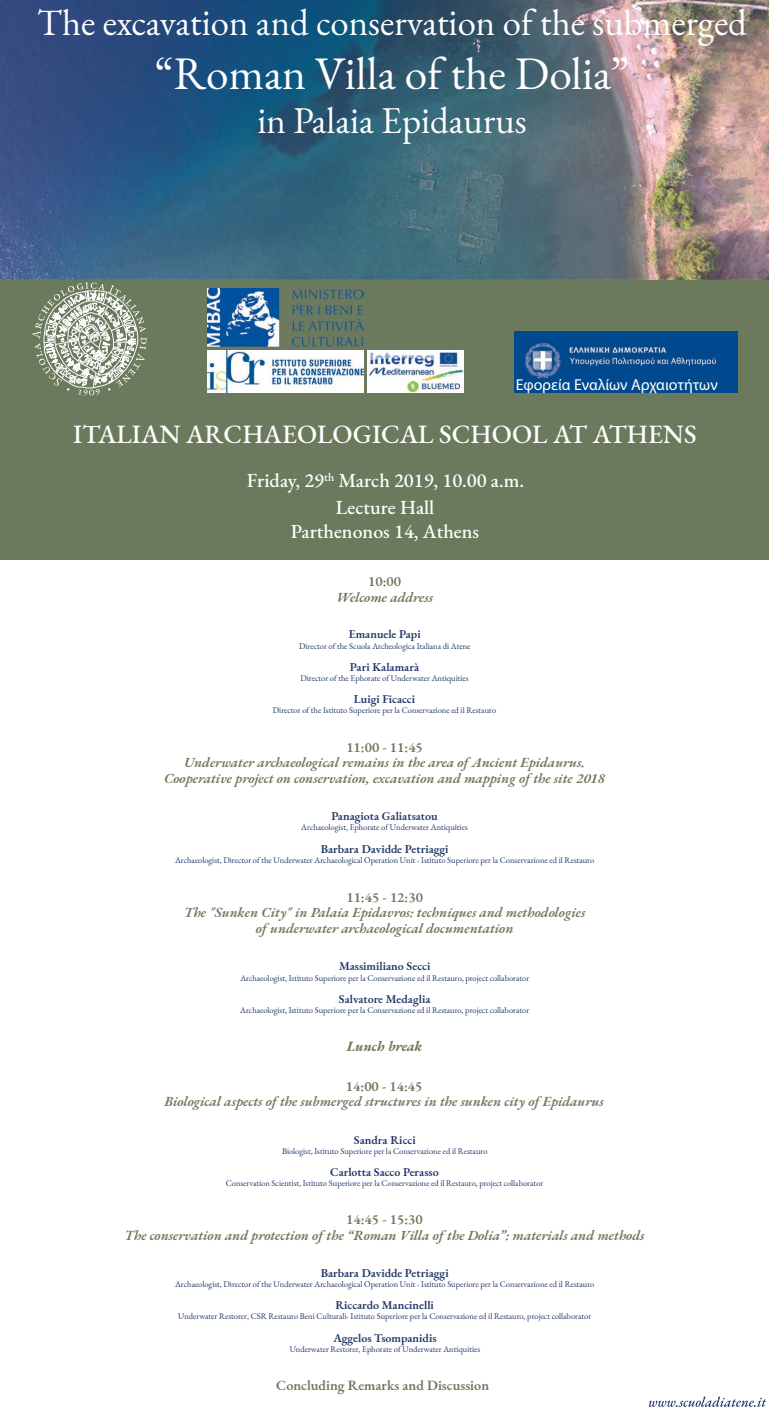
<style>
.page{position:relative;width:769px;height:1416px;background:#fff}
.page>*{position:absolute;margin:0;border:0;box-sizing:border-box;transform-origin:0 0}
.t1{font:45.4px "EB Garamond";color:#fff}
.t2{font:36.9px "EB Garamond";color:#fff}
.t3{font:500 26.4px "EB Garamond";color:#fff}
.t4{font:500 19.8px/27.1px "EB Garamond";color:#fff;text-align:center}
.t5{font:15.9px "Myriad Pro";color:#fff}
.t6{font:italic 600 14.2px/15.7px "EB Garamond";color:#6b7a5c;text-align:center}
.t7{font:600 14.2px "EB Garamond";color:#6b7a5c}
.t8{font:italic 700 14.2px "EB Garamond";letter-spacing:-.005em;color:#6b7a5c}
.t9{font:600 12px "EB Garamond";color:#1f3769}
.t10{font:8.5px "EB Garamond";color:#1f3769}
</style>
<div class="page">
<img style="left:0;top:0;width:769px;height:280px">
<div style="left:0;top:280px;width:769px;height:279px;background:#6b7a5c"></div>
<img style="left:368px;top:350px;width:95px;height:42px">
<img style="left:207px;top:350px;width:156px;height:43px">
<img style="left:207px;top:289px;width:157px;height:58px">
<img style="left:514px;top:331px;width:223px;height:61px">
<svg style="left:649px;top:1396px;width:117px;height:10px"></svg>
<svg style="left:32px;top:283px;width:115px;height:112px"></svg>
<h2 class="t2" style="left:37px;top:-2px;width:711px">The excavation and conservation of the submerged</h2>
<h1 class="t1" style="left:155px;top:44px;width:475px">“Roman Villa of the Dolia”</h1>
<h2 class="t2" style="left:257px;top:97px;width:271px">in Palaia Epidaurus</h2>
<h3 class="t5" style="left:515px;top:375px;width:204px">Εφορεία Εναλίων Αρχαιοτήτων</h3>
<h3 class="t3" style="left:73px;top:416px;width:624px">ITALIAN ARCHAEOLOGICAL SCHOOL AT ATHENS</h3>
<h3 class="t4" style="left:247px;top:467px;width:279px">Friday, 29<sup>th</sup> March 2019, 10.00 a.m.<br>Lecture Hall</h3>
<h3 class="t4" style="left:291px;top:518px;width:190px">Parthenonos 14, Athens</h3>
<h3 class="t7" style="left:368px;top:571px;width:34px">10:00</h3>
<h3 class="t6" style="left:336px;top:589px;width:98px">Welcome address</h3>
<h3 class="t9" style="left:349px;top:626px;width:73px">Emanuele Papi</h3>
<p class="t10" style="left:299px;top:640px;width:173px">Director of the Scuola Archeologica Italiana di Atene</p>
<h3 class="t9" style="left:350px;top:658px;width:71px">Pari Kalamarà</h3>
<p class="t10" style="left:300px;top:672px;width:170px">Director of the Ephorate of Underwater Antiquities</p>
<h3 class="t9" style="left:354px;top:691px;width:63px">Luigi Ficacci</h3>
<p class="t10" style="left:273px;top:705px;width:225px">Director of the Istituto Superiore per la Conservazione ed il Restauro</p>
<h3 class="t7" style="left:346px;top:737px;width:78px">11:00 - 11:45</h3>
<h3 class="t6" style="left:164px;top:755px;width:442px">Underwater archaeological remains in the area of Ancient Epidaurus.<br>Cooperative project on conservation, excavation and mapping of the site 2018</h3>
<h3 class="t9" style="left:331px;top:807px;width:108px">Panagiota Galiatsatou</h3>
<p class="t10" style="left:301px;top:821px;width:168px">Archaeologist, Ephorate of Underwater Antiquities</p>
<h3 class="t9" style="left:321px;top:840px;width:129px">Barbara Davidde Petriaggi</h3>
<p class="t10" style="left:175px;top:854px;width:421px">Archaeologist, Director of the Underwater Archaeological Operation Unit - Istituto Superiore per la Conservazione ed il Restauro</p>
<h3 class="t7" style="left:346px;top:887px;width:78px">11:45 - 12:30</h3>
<h3 class="t6" style="left:184px;top:905px;width:403px">The "Sunken City" in Palaia Epidavros: techniques and methodologies of underwater archaeological documentation</h3>
<h3 class="t9" style="left:339px;top:958px;width:93px">Massimiliano Secci</h3>
<p class="t10" style="left:240px;top:972px;width:290px">Archaeologist, Istituto Superiore per la Conservazione ed il Restauro, project collaborator</p>
<h3 class="t9" style="left:339px;top:990px;width:93px">Salvatore Medaglia</h3>
<p class="t10" style="left:240px;top:1004px;width:290px">Archaeologist, Istituto Superiore per la Conservazione ed il Restauro, project collaborator</p>
<h3 class="t8" style="left:347px;top:1036px;width:77px">Lunch break</h3>
<h3 class="t7" style="left:346px;top:1076px;width:78px">14:00 - 14:45</h3>
<h3 class="t6" style="left:164px;top:1093px;width:441px">Biological aspects of the submerged structures in the sunken city of Epidaurus</h3>
<h3 class="t9" style="left:354px;top:1131px;width:63px">Sandra Ricci</h3>
<p class="t10" style="left:282px;top:1145px;width:207px">Biologist, Istituto Superiore per la Conservazione ed il Restauro</p>
<h3 class="t9" style="left:330px;top:1164px;width:110px">Carlotta Sacco Perasso</h3>
<p class="t10" style="left:226px;top:1178px;width:319px">Conservation Scientist, Istituto Superiore per la Conservazione ed il Restauro, project collaborator</p>
<h3 class="t7" style="left:346px;top:1209px;width:78px">14:45 - 15:30</h3>
<h3 class="t6" style="left:124px;top:1227px;width:521px">The conservation and protection of the “Roman Villa of the Dolia”: materials and methods</h3>
<h3 class="t9" style="left:321px;top:1264px;width:129px">Barbara Davidde Petriaggi</h3>
<p class="t10" style="left:175px;top:1278px;width:421px">Archaeologist, Director of the Underwater Archaeological Operation Unit - Istituto Superiore per la Conservazione ed il Restauro</p>
<h3 class="t9" style="left:335px;top:1296px;width:100px">Riccardo Mancinelli</h3>
<p class="t10" style="left:178px;top:1310px;width:414px">Underwater Restorer, CSR Restauro Beni Culturali- Istituto Superiore per la Conservazione ed il Restauro, project collaborator</p>
<h3 class="t9" style="left:333px;top:1329px;width:105px">Aggelos Tsompanidis</h3>
<p class="t10" style="left:290px;top:1343px;width:192px">Underwater Restorer, Ephorate of Underwater Antiquities</p>
<h3 class="t7" style="left:276px;top:1375px;width:214px">Concluding Remarks and Discussion</h3>
</div>
